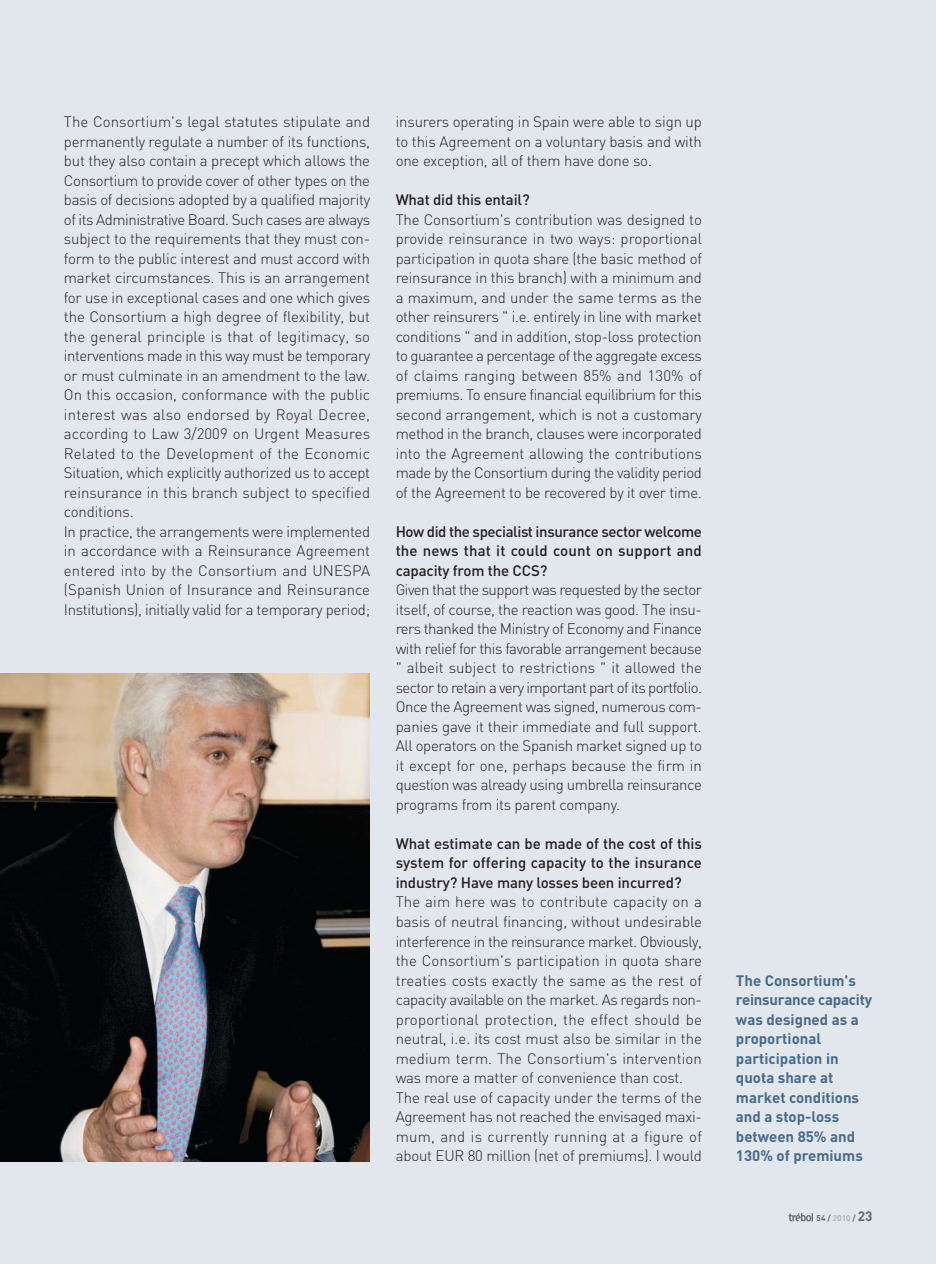
<style>
.page{position:relative;width:936px;height:1264px;background:#e2e6ed}
.page>*{position:absolute;margin:0;border:0;box-sizing:border-box;transform-origin:0 0}
.t1{font:300 15px/19.5px "DIN";letter-spacing:-.01em;color:#231f20;text-align:justify}
.t2{font:500 15px/19.5px "DIN";letter-spacing:-.01em;color:#231f20;text-align:justify}
.t3{font:700 15px/19.5px "DIN";color:#466b8c}
.t4{font:700 8.25px "DIN";color:#67686b}
.s1{font-weight:500;color:#aeb0b3}
.s2{color:#aeb0b3}
.s3{font-size:13.5px}
</style>
<div class="page">
<img style="left:0;top:674px;width:369px;height:487px">
<img style="left:788px;top:1213px;width:24px;height:8px">
<p class="t1" style="left:64px;top:114px;width:308px;text-align:left">The Consortium's legal statutes stipulate and permanently regulate a number of its functions, but they also contain a precept which allows the Consortium to provide cover of other types on the basis of decisions adopted by a qualified majority of its Administrative Board. Such cases are always subject to the requirements that they must con&shy;form to the public interest and must accord with market circumstances. This is an arrangement for use in exceptional cases and one which gives the Consortium a high degree of flexibility, but the general principle is that of legitimacy, so interventions made in this way must be temporary or must culminate in an amendment to the law.<br>On this occasion, conformance with the public interest was also endorsed by Royal Decree, according to Law 3/2009 on Urgent Measures Related to the Development of the Economic Situation, which explicitly authorized us to accept reinsurance in this branch subject to specified conditions.<br>In practice, the arrangements were implemented in accordance with a Reinsurance Agreement entered into by the Consortium and UNESPA (Spanish Union of Insurance and Reinsurance Institutions), initially valid for a temporary period;</p>
<p class="t1" style="left:396px;top:114px;width:308px">insurers operating in Spain were able to sign up to this Agreement on a voluntary basis and with one exception, all of them have done so.</p>
<p class="t2" style="left:396px;top:192px;width:136px">What did this entail?</p>
<p class="t1" style="left:396px;top:211px;width:308px">The Consortium's contribution was designed to provide reinsurance in two ways: proportional participation in quota share (the basic method of reinsurance in this branch) with a minimum and a maximum, and under the same terms as the other reinsurers " i.e. entirely in line with market conditions " and in addition, stop-loss protection to guarantee a percentage of the aggregate excess of claims ranging between 85% and 130% of premiums. To ensure financial equilibrium for this second arrangement, which is not a customary method in the branch, clauses were incorporated into the Agreement allowing the contributions made by the Consortium during the validity period of the Agreement to be recovered by it over time.</p>
<p class="t2" style="left:396px;top:523px;width:308px">How did the specialist insurance sector welcome the news that it could count on support and capacity from the CCS?</p>
<p class="t1" style="left:396px;top:582px;width:308px">Given that the support was requested by the sector itself, of course, the reaction was good. The insu&shy;rers thanked the Ministry of Economy and Finance with relief for this favorable arrangement because " albeit subject to restrictions " it allowed the sector to retain a very important part of its portfolio.<br>Once the Agreement was signed, numerous com&shy;panies gave it their immediate and full support.<br>All operators on the Spanish market signed up to it except for one, perhaps because the firm in question was already using umbrella reinsurance programs from its parent company.</p>
<p class="t2" style="left:396px;top:835px;width:308px">What estimate can be made of the cost of this system for offering capacity to the insurance industry? Have many losses been incurred?</p>
<p class="t1" style="left:396px;top:894px;width:308px;text-align:left">The aim here was to contribute capacity on a basis of neutral financing, without undesirable interference in the reinsurance market. Obviously, the Consortium's participation in quota share treaties costs exactly the same as the rest of capacity available on the market. As regards non&shy;proportional protection, the effect should be neutral, i.e. its cost must also be similar in the medium term. The Consortium's intervention was more a matter of convenience than cost.<br>The real use of capacity under the terms of the Agreement has not reached the envisaged maxi&shy;mum, and is currently running at a figure of about EUR 80 million (net of premiums). I would</p>
<p class="t3" style="left:736px;top:971px;width:138px">The Consortium's reinsurance capacity was designed as a proportional participation in quota share at market conditions and a stop-loss between 85% and<br>130% of premiums</p>
<p class="t4" style="left:816px;top:1215px;width:57px">54 / <span class="s1">2</span><span class="s2">010</span> / <span class="s3">23</span></p>
</div>
